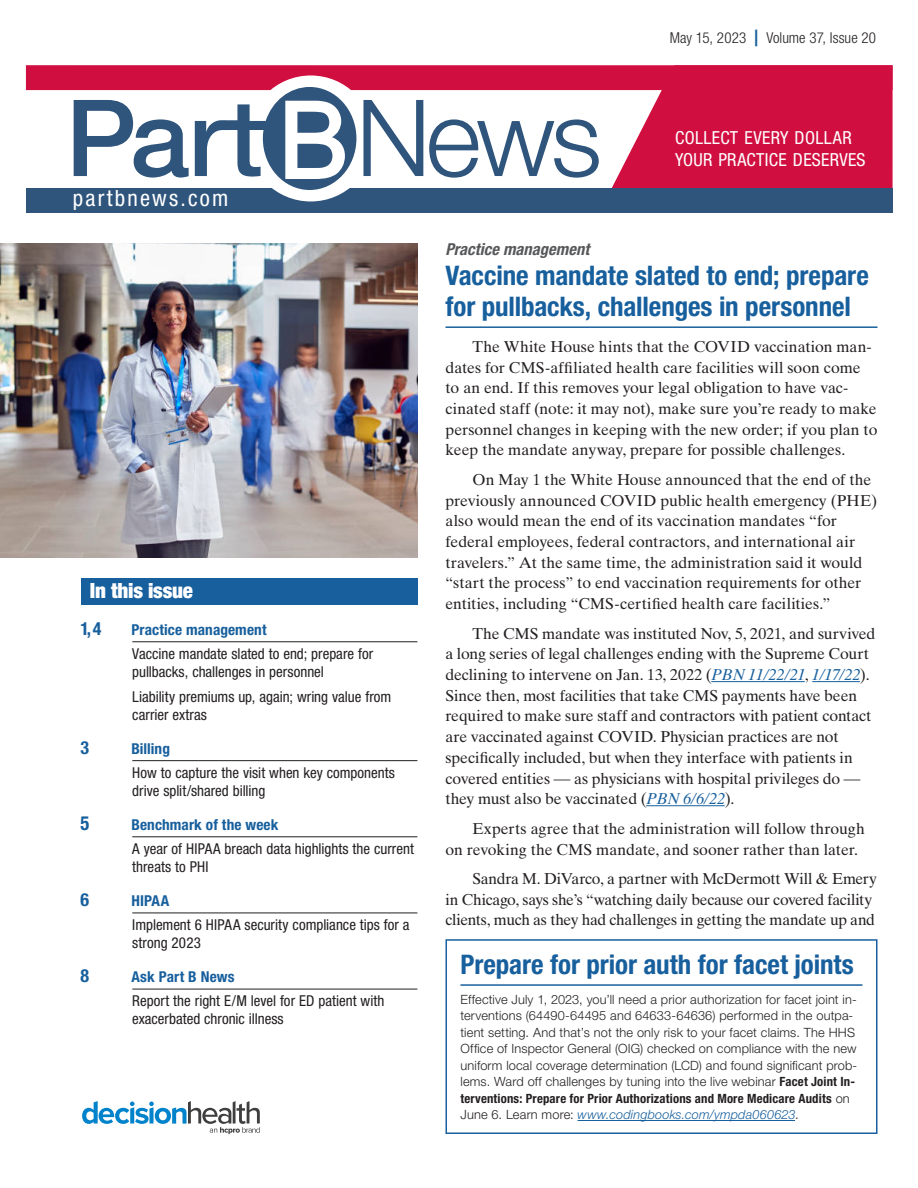
<style>
.page{position:relative;width:918px;height:1188px;background:#fff}
.page>*{position:absolute;margin:0;border:0;box-sizing:border-box;transform-origin:0 0}
.head{font:700 condensed 27px/30.5px "Helvetica Neue LT Std";letter-spacing:-.005em;color:#175f9d}
.t1{font:condensed 22.5px "Helvetica Neue LT Std";letter-spacing:.1em;color:#fff}
.subhead{font:900 condensed 21px "Helvetica Neue LT Std";letter-spacing:-.01em;color:#fff}
.toc_subhead{font:700 condensed 19.5px "Helvetica Neue LT Std";color:#175f9d;scale:.95 1}
.t2{font:condensed 18px/21.6px "Helvetica Neue LT Std";letter-spacing:.02em;color:#fff}
.toc_subhead-2{font:700 condensed 18px "Helvetica Neue LT Std";color:#175f9d}
.kicker{font:italic 700 condensed 16.5px "Helvetica Neue LT Std";letter-spacing:.005em;color:#57585a}
.body{font:15.75px/20.7px "Times Ten LT Std";letter-spacing:-.005em;color:#231f20}
.toc_body_text{font:condensed 15px/18px "Helvetica Neue LT Std";color:#231f20}
.toc_subhead-3{font:700 condensed 15px "Helvetica Neue LT Std";letter-spacing:.005em;color:#175f9d}
.body-2{font:300 condensed 15px "Helvetica Neue LT Std";letter-spacing:.005em;color:#231f20}
.body-sidebar{font:300 12.75px/16.5px "Helvetica Neue LT Std";letter-spacing:.01em;color:#231f20}
.s1{font-weight:500;font-size:22.5px;color:#175f9d}
.s2{font-style:italic;color:#175f9d}
.s3{font-family:"Times New Roman";font-size:16.5px}
.s4{font-weight:700;font-stretch:condensed}
</style>
<div class="page">
<hr style="left:446px;top:326px;width:432px;height:2px;background:#175f9d">
<hr style="left:711px;top:681px;width:94px;height:1px;background:#175f9d">
<hr style="left:812px;top:681px;width:48px;height:1px;background:#175f9d">
<hr style="left:646px;top:805px;width:79px;height:1px;background:#175f9d">
<svg style="left:82px;top:1101px;width:178px;height:33px"></svg>
<svg style="left:612px;top:90px;width:281px;height:98px;background:#d52351"></svg>
<div style="left:26px;top:65px;width:867px;height:25px;background:#d10e40"></div>
<div style="left:26px;top:188px;width:867px;height:25px;background:#30557c"></div>
<div style="left:248px;top:75px;width:126px;height:126px;background:#fff;border-radius:50%"></div>
<svg style="left:74px;top:100px;width:115px;height:78px"></svg>
<svg style="left:195px;top:87px;width:161px;height:103px"></svg>
<svg style="left:363px;top:100px;width:60px;height:76px"></svg>
<svg style="left:429px;top:119px;width:170px;height:59px"></svg>
<hr style="left:460px;top:984px;width:402px;height:2px;background:#175f9d">
<hr style="left:578px;top:1120px;width:217px;height:1px;background:#175f9d">
<div style="left:446px;top:939px;width:432px;height:195px;border:2px solid #175f9d"></div>
<hr style="left:132px;top:642px;width:285px;height:1px;background:#231f20">
<hr style="left:132px;top:760px;width:285px;height:1px;background:#231f20">
<hr style="left:132px;top:837px;width:285px;height:1px;background:#231f20">
<hr style="left:132px;top:913px;width:285px;height:1px;background:#231f20">
<hr style="left:132px;top:989px;width:285px;height:1px;background:#231f20">
<div style="left:81px;top:578px;width:336px;height:27px;background:#175f9d"></div>
<img style="left:0;top:243px;width:418px;height:314px">
<p class="body-2" style="left:670px;top:29px;width:208px">May 15, 2023 <span class="s1">|</span> Volume 37, Issue 20</p>
<p class="t1" style="left:73px;top:185px;width:157px">partbnews.com</p>
<p class="subhead" style="left:90px;top:578px;width:105px">In this issue</p>
<p class="toc_subhead-2" style="left:80px;top:618px;width:23px">1, 4</p>
<p class="toc_subhead-3" style="left:131px;top:620px;width:137px">Practice management</p>
<p class="toc_body_text" style="left:132px;top:645px;width:242px">Vaccine mandate slated to end; prepare for pullbacks, challenges in personnel</p>
<p class="toc_body_text" style="left:132px;top:687px;width:261px">Liability premiums up, again; wring value from carrier extras</p>
<p class="toc_subhead-2" style="left:80px;top:736px;width:10px">3</p>
<p class="toc_subhead-3" style="left:131px;top:739px;width:40px">Billing</p>
<p class="toc_body_text" style="left:132px;top:764px;width:264px">How to capture the visit when key components drive split/shared billing</p>
<p class="toc_subhead" style="left:80px;top:811px;width:11px">5</p>
<p class="toc_subhead-3" style="left:131px;top:815px;width:148px">Benchmark of the week</p>
<p class="toc_body_text" style="left:132px;top:840px;width:283px">A year of HIPAA breach data highlights the current threats to PHI</p>
<p class="toc_subhead-2" style="left:80px;top:889px;width:10px">6</p>
<p class="toc_subhead-3" style="left:131px;top:892px;width:39px">HIPAA</p>
<p class="toc_body_text" style="left:132px;top:916px;width:279px">Implement 6 HIPAA security compliance tips for a strong 2023</p>
<p class="toc_subhead-2" style="left:80px;top:965px;width:10px">8</p>
<p class="toc_subhead-3" style="left:131px;top:968px;width:105px">Ask Part B News</p>
<p class="toc_body_text" style="left:132px;top:992px;width:254px">Report the right E/M level for ED patient with exacerbated chronic illness</p>
<p class="t2" style="left:675px;top:127px;width:192px">COLLECT EVERY DOLLAR<br>YOUR PRACTICE DESERVES</p>
<p class="kicker" style="left:446px;top:239px;width:145px">Practice management</p>
<p class="head" style="left:446px;top:260px;width:425px">Vaccine mandate slated to end; prepare for pullbacks, challenges in personnel</p>
<p class="body" style="left:446px;top:336px;width:434px;text-indent:27px">The White House hints that the COVID vaccination man&shy;dates for CMS-affiliated health care facilities will soon come to an end. If this removes your legal obligation to have vac&shy;cinated staff (note: it may not), make sure you’re ready to make personnel changes in keeping with the new order; if you plan to keep the mandate anyway, prepare for possible challenges.</p>
<p class="body" style="left:446px;top:469px;width:433px;text-indent:27px">On May 1 the White House announced that the end of the previously announced COVID public health emergency (PHE) also would mean the end of its vaccination mandates “for federal employees, federal contractors, and international air travelers.” At the same time, the administration said it would “start the process” to end vaccination requirements for other entities, including “CMS-certified health care facilities.”</p>
<p class="body" style="left:446px;top:623px;width:431px;text-indent:27px">The CMS mandate was instituted Nov, 5, 2021, and survived a long series of legal challenges ending with the Supreme Court declining to intervene on Jan. 13, 2022 (<span class="s2">PBN 11/22/21</span>, <span class="s2">1/17/22</span>).<br>Since then, most facilities that take CMS payments have been required to make sure staff and contractors with patient contact are vaccinated against COVID. Physician practices are not specifically included, but when they interface with patients in covered entities <span class="s3">—</span> as physicians with hospital privileges do <span class="s3">— </span>they must also be vaccinated (<span class="s2">PBN 6/6/22</span>).</p>
<p class="body" style="left:446px;top:818px;width:421px;text-indent:27px">Experts agree that the administration will follow through on revoking the CMS mandate, and sooner rather than later.</p>
<p class="body" style="left:446px;top:868px;width:433px;text-indent:27px">Sandra M. DiVarco, a partner with McDermott Will &amp; Emery in Chicago, says she’s “watching daily because our covered facility clients, much as they had challenges in getting the mandate up and</p>
<p class="head" style="left:460px;top:948px;width:395px">Prepare for prior auth for facet joints</p>
<p class="body-sidebar" style="left:460px;top:990px;width:398px">Effective July 1, 2023, you’ll need a prior authorization for facet joint in&shy;terventions (64490-64495 and 64633-64636) performed in the outpa&shy;tient setting. And that’s not the only risk to your facet claims. The HHS Office of Inspector General (OIG) checked on compliance with the new uniform local coverage determination (LCD) and found significant prob&shy;lems. Ward off challenges by tuning into the live webinar <span class="s4">Facet Joint In&shy;terventions: Prepare for Prior Authorizations and More Medicare Audits</span> on June 6. Learn more: <span class="s2">www.codingbooks.com/ympda060623</span>.</p>
</div>
